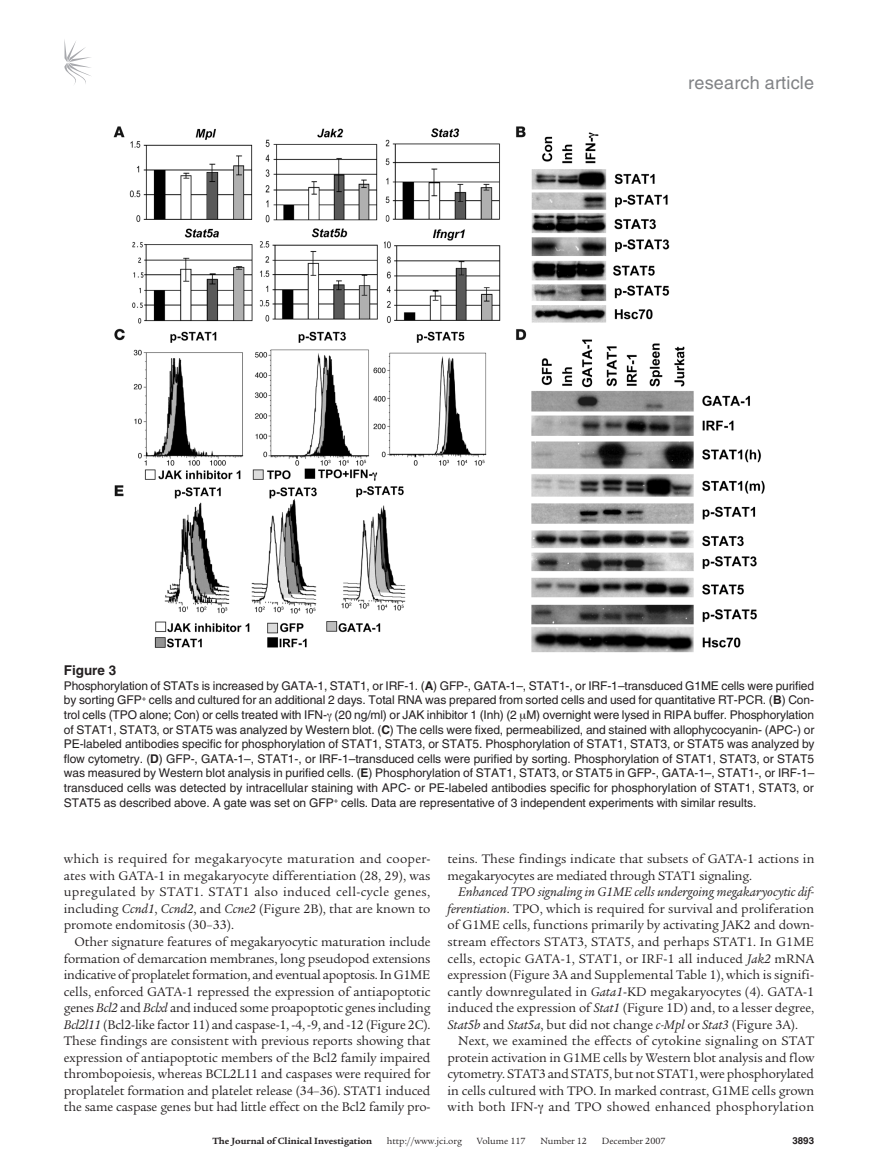
<style>
.page{position:relative;width:878px;height:1174px;background:#fff}
.page>*{position:absolute;margin:0;border:0;box-sizing:border-box;transform-origin:0 0}
.t1{font:18px "Helvetica LT Std";letter-spacing:.01em;color:#808285}
.t2{font:13.5px/16.5px "Legacy Serif Std";color:#231f20;text-align:justify}
.t3{font:700 13.5px "Helvetica LT Std";color:#231f20}
.t4{font:12px/14.7px "Helvetica LT Std";letter-spacing:-.005em;color:#231f20;text-align:justify}
.t5{font:9.75px "Legacy Serif Std";color:#231f20}
.t6{font:700 9.75px "Legacy Serif Std";color:#231f20}
.t7{font:700 9.75px "Helvetica LT Std";color:#231f20}
.s1{font-weight:700}
.s2{font-style:italic}
</style>
<div class="page">
<svg style="left:64px;top:39px;width:27px;height:45px"></svg>
<img style="left:113px;top:126px;width:652px;height:527px">
<h1 class="t1" style="left:688px;top:72px;width:127px">research article</h1>
<p class="t3" style="left:64px;top:662px;width:54px">Figure 3</p>
<p class="t4" style="left:64px;top:678px;width:752px">Phosphorylation of STATs is increased by GATA-1, STAT1, or IRF-1. (<span class="s1">A</span>) GFP-, GATA-1–, STAT1-, or IRF-1–transduced G1ME cells were purified by sorting GFP<sup>+</sup> cells and cultured for an additional 2 days. Total RNA was prepared from sorted cells and used for quantitative RT-PCR. (<span class="s1">B</span>) Con&shy;trol cells (TPO alone; Con) or cells treated with IFN- (20 ng/ml) or JAK inhibitor 1 (Inh) (2 M) overnight were lysed in RIPA buffer. Phosphorylation of STAT1, STAT3, or STAT5 was analyzed by Western blot. (<span class="s1">C</span>) The cells were fixed, permeabilized, and stained with allophycocyanin- (APC-) or PE-labeled antibodies specific for phosphorylation of STAT1, STAT3, or STAT5. Phosphorylation of STAT1, STAT3, or STAT5 was analyzed by flow cytometry. (<span class="s1">D</span>) GFP-, GATA-1–, STAT1-, or IRF-1–transduced cells were purified by sorting. Phosphorylation of STAT1, STAT3, or STAT5 was measured by Western blot analysis in purified cells. (<span class="s1">E</span>) Phosphorylation of STAT1, STAT3, or STAT5 in GFP-, GATA-1–, STAT1-, or IRF-1– transduced cells was detected by intracellular staining with APC- or PE-labeled antibodies specific for phosphorylation of STAT1, STAT3, or STAT5 as described above. A gate was set on GFP<sup>+</sup> cells. Data are representative of 3 independent experiments with similar results.</p>
<p class="t2" style="left:64px;top:851px;width:368px">which is required for megakaryocyte maturation and cooper&shy;ates with GATA-1 in megakaryocyte differentiation (28, 29), was upregulated by STAT1. STAT1 also induced cell-cycle genes, including <span class="s2">Ccnd1</span>, <span class="s2">Ccnd2</span>, and <span class="s2">Ccne2</span> (Figure 2B), that are known to promote endomitosis (30–33).</p>
<p class="t2" style="left:64px;top:933px;width:368px;text-indent:11px">Other signature features of megakaryocytic maturation include formation of demarcation membranes, long pseudopod extensions indicative of proplatelet formation, and eventual apoptosis. In G1ME cells, enforced GATA-1 repressed the expression of antiapoptotic genes <span class="s2">Bcl2</span> and <span class="s2">Bclxl</span> and induced some proapoptotic genes including <span class="s2">Bcl2l11</span> (Bcl2-like factor 11) and caspase-1, -4, -9, and -12 (Figure 2C).<br>These findings are consistent with previous reports showing that expression of antiapoptotic members of the Bcl2 family impaired thrombopoiesis, whereas BCL2L11 and caspases were required for proplatelet formation and platelet release (34–36). STAT1 induced the same caspase genes but had little effect on the Bcl2 family pro-</p>
<p class="t2" style="left:447px;top:851px;width:368px">teins. These findings indicate that subsets of GATA-1 actions in megakaryocytes are mediated through STAT1 signaling.</p>
<p class="t2" style="left:447px;top:884px;width:368px;text-indent:11px"><span class="s2">Enhanced TPO signaling in G1ME cells undergoing megakaryocytic dif&shy;ferentiation</span>. TPO, which is required for survival and proliferation of G1ME cells, functions primarily by activating JAK2 and down&shy;stream effectors STAT3, STAT5, and perhaps STAT1. In G1ME cells, ectopic GATA-1, STAT1, or IRF-1 all induced <span class="s2">Jak2</span> mRNA expression (Figure 3A and Supplemental Table 1), which is signifi&shy;cantly downregulated in <span class="s2">Gata1</span>-KD megakaryocytes (4). GATA-1 induced the expression of <span class="s2">Stat1</span> (Figure 1D) and, to a lesser degree, <span class="s2">Stat5b</span> and <span class="s2">Stat5a</span>, but did not change <span class="s2">c-Mpl</span> or <span class="s2">Stat3</span> (Figure 3A).</p>
<p class="t2" style="left:447px;top:1032px;width:368px;text-indent:11px">Next, we examined the effects of cytokine signaling on STAT protein activation in G1ME cells by Western blot analysis and flow cytometry. STAT3 and STAT5, but not STAT1, were phosphorylated in cells cultured with TPO. In marked contrast, G1ME cells grown with both IFN- and TPO showed enhanced phosphorylation</p>
<p class="t6" style="left:212px;top:1135px;width:161px">The Journal of Clinical Investigation</p>
<p class="t5" style="left:387px;top:1135px;width:77px">http://www.jci.org</p>
<p class="t5" style="left:476px;top:1135px;width:50px">Volume 117</p>
<p class="t5" style="left:540px;top:1135px;width:48px">Number 12</p>
<p class="t5" style="left:601px;top:1135px;width:65px">December 2007</p>
<p class="t7" style="left:792px;top:1134px;width:23px">3893</p>
</div>
